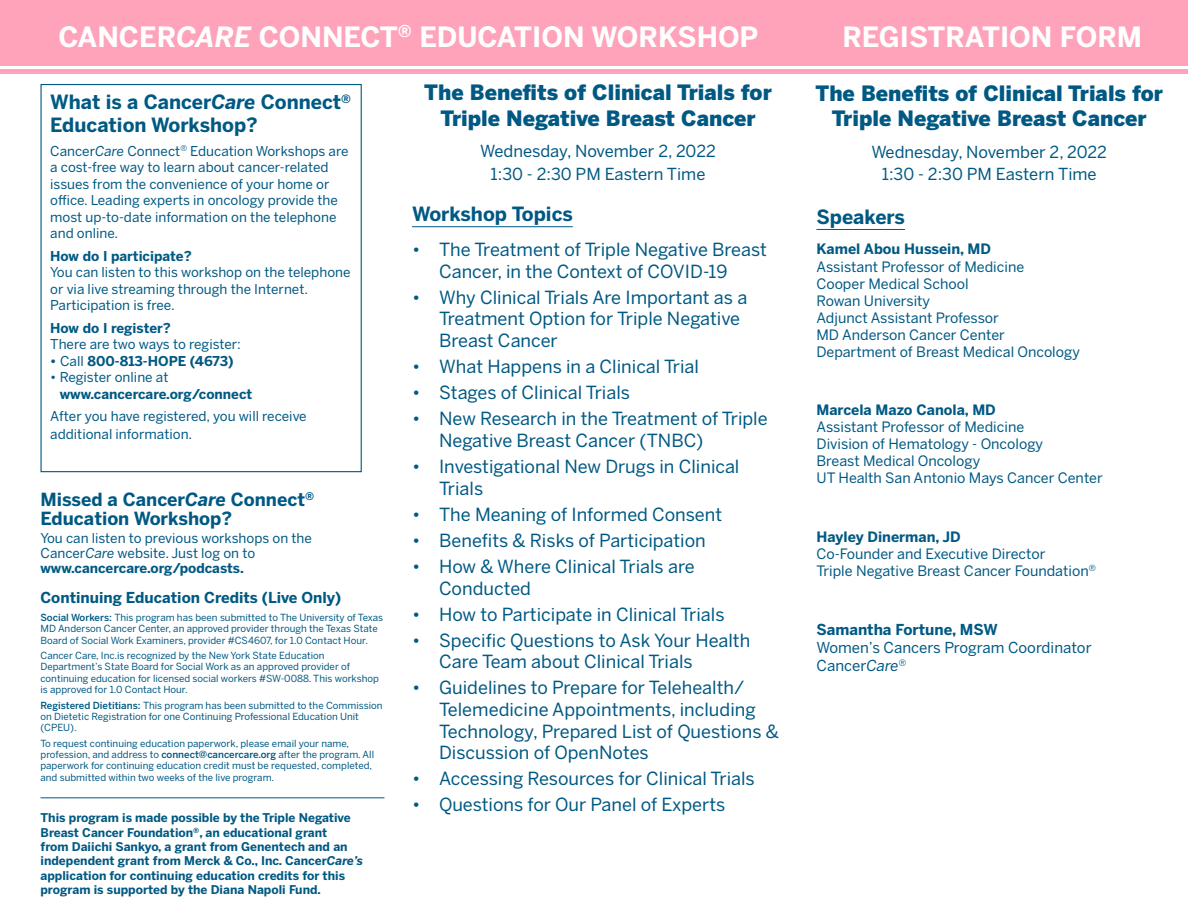
<style>
.page{position:relative;width:1188px;height:918px;background:#fff}
.page>*{position:absolute;margin:0;border:0;box-sizing:border-box;transform-origin:0 0}
.t1{font:700 27.75px "Benton Sans";color:#fff}
.About_Cancer_Care_Re{font:900 21px/25.2px "Benton Sans";color:#005983;text-align:center}
.Topics___Speakers{font:700 19.5px/22.5px "Benton Sans";color:#005983}
.t2{font:18px/21.6px "Benton Sans";color:#005983}
.t3{font:700 18px/19.5px "Benton Sans";color:#005983}
.Paragraph_Style_1{font:16.5px/22.5px "Benton Sans";color:#005983;text-align:center}
.Speaker_Title{font:15px/18px "Benton Sans";color:#005983}
.t4{font:700 15px "Benton Sans";color:#005983}
.Speaker_Title-2{font:14.25px/17.1px "Benton Sans";color:#005983}
.t5{font:13.5px/16.5px "Benton Sans";color:#005983}
.t6{font:700 13.5px/16.5px "Benton Sans";color:#005983}
.No_Line_Temp_Fix_Fun{font:700 12px/14.4px "Benton Sans";color:#005983}
.No_Line_Temp_Fix{font:9.75px/11.2px "Benton Sans";color:#005983}
.s1{font-style:italic}
.s2{font-weight:700}
.s3{font-weight:400}
.s4{font-weight:500}
</style>
<div class="page">
<div style="left:0;top:0;width:1188px;height:66px;background:#ffa3bb"></div>
<div style="left:0;top:69px;width:1188px;height:5px;background:#ffa3bb"></div>
<hr style="left:412px;top:226px;width:161px;height:1px;background:#005983">
<hr style="left:816px;top:229px;width:89px;height:1px;background:#005983">
<div style="left:40px;top:84px;width:322px;height:388px;border:1px solid #005983"></div>
<hr style="left:40px;top:797px;width:344px;height:1px;background:#005983">
<p class="t1" style="left:58px;top:20px;width:702px">CANCER<span class="s1">CARE</span> CONNECT<sup>®</sup> EDUCATION WORKSHOP</p>
<p class="t1" style="left:842px;top:20px;width:301px">REGISTRATION FORM</p>
<p class="About_Cancer_Care_Re" style="left:424px;top:80px;width:349px">The Benefits of Clinical Trials for<br>Triple Negative Breast Cancer</p>
<p class="Paragraph_Style_1" style="left:480px;top:140px;width:237px">Wednesday, November 2, 2022<br>1:30 - 2:30 PM Eastern Time</p>
<p class="Topics___Speakers" style="left:412px;top:202px;width:162px">Workshop Topics</p>
<p class="t2" style="left:439px;top:239px;width:329px;text-indent:-27px">• The Treatment of Triple Negative Breast<br>Cancer, in the Context of COVID-19</p>
<p class="t2" style="left:439px;top:286px;width:310px;text-indent:-27px">• Why Clinical Trials Are Important as a<br>Treatment Option for Triple Negative<br>Breast Cancer</p>
<p class="t2" style="left:412px;top:356px;width:288px">• What Happens in a Clinical Trial</p>
<p class="t2" style="left:412px;top:382px;width:220px">• Stages of Clinical Trials</p>
<p class="t2" style="left:439px;top:408px;width:330px;text-indent:-27px">• New Research in the Treatment of Triple<br>Negative Breast Cancer (TNBC)</p>
<p class="t2" style="left:439px;top:456px;width:302px;text-indent:-27px">• Investigational New Drugs in Clinical<br>Trials</p>
<p class="t2" style="left:412px;top:503px;width:312px">• The Meaning of Informed Consent</p>
<p class="t2" style="left:412px;top:529px;width:295px">• Benefits &amp; Risks of Participation</p>
<p class="t2" style="left:439px;top:555px;width:257px;text-indent:-27px">• How &amp; Where Clinical Trials are<br>Conducted</p>
<p class="t2" style="left:412px;top:603px;width:314px">• How to Participate in Clinical Trials</p>
<p class="t2" style="left:439px;top:629px;width:313px;text-indent:-27px">• Specific Questions to Ask Your Health<br>Care Team about Clinical Trials</p>
<p class="t2" style="left:439px;top:677px;width:341px;text-indent:-27px">• Guidelines to Prepare for Telehealth/ Telemedicine Appointments, including Technology, Prepared List of Questions &amp; Discussion of OpenNotes</p>
<p class="t2" style="left:412px;top:768px;width:344px">• Accessing Resources for Clinical Trials</p>
<p class="t2" style="left:412px;top:794px;width:315px">• Questions for Our Panel of Experts</p>
<p class="About_Cancer_Care_Re" style="left:815px;top:80px;width:349px">The Benefits of Clinical Trials for<br>Triple Negative Breast Cancer</p>
<p class="Paragraph_Style_1" style="left:871px;top:140px;width:237px">Wednesday, November 2, 2022<br>1:30 - 2:30 PM Eastern Time</p>
<p class="Topics___Speakers" style="left:816px;top:205px;width:90px">Speakers</p>
<p class="Speaker_Title-2" style="left:816px;top:241px;width:265px"><span class="s2">Kamel Abou Hussein, MD<br></span>Assistant Professor of Medicine<br>Cooper Medical School<br>Rowan University<br>Adjunct Assistant Professor<br>MD Anderson Cancer Center<br>Department of Breast Medical Oncology</p>
<p class="Topics___Speakers" style="left:50px;top:90px;width:302px">What is a Cancer<span class="s1">Care</span> Connect<sup>®<br></sup>Education Workshop?</p>
<p class="t5" style="left:50px;top:142px;width:300px">Cancer<span class="s1">Care</span> Connect<sup>®</sup> Education Workshops are a cost-free way to learn about cancer-related issues from the convenience of your home or office. Leading experts in oncology provide the most up-to-date information on the telephone and online.</p>
<p class="t5" style="left:50px;top:247px;width:302px"><span class="s2">How do I participate?<br></span>You can listen to this workshop on the telephone or via live streaming through the Internet.<br>Participation is free.</p>
<p class="t5" style="left:50px;top:319px;width:192px"><span class="s2">How do I register?<br></span>There are two ways to register:</p>
<p class="t6" style="left:50px;top:352px;width:185px">• <span class="s3">Call</span> 800-813-HOPE (4673)</p>
<p class="t6" style="left:60px;top:369px;width:194px;text-indent:-9px"><span class="s3">• Register online at </span>www.cancercare.org/connect</p>
<p class="t5" style="left:50px;top:407px;width:258px;line-height:18px">After you have registered, you will receive additional information.</p>
<p class="Speaker_Title-2" style="left:816px;top:401px;width:288px"><span class="s2">Marcela Mazo Canola, MD<br></span>Assistant Professor of Medicine<br>Division of Hematology - Oncology<br>Breast Medical Oncology<br>UT Health San Antonio Mays Cancer Center</p>
<p class="t3" style="left:40px;top:489px;width:275px">Missed a Cancer<span class="s1">Care</span> Connect<sup>®<br></sup>Education Workshop?</p>
<p class="t5" style="left:40px;top:531px;width:273px;line-height:15px">You can listen to previous workshops on the<br>Cancer<span class="s1">Care</span> website. Just log on to <span class="s2">www.cancercare.org/podcasts.</span></p>
<p class="t4" style="left:40px;top:589px;width:302px">Continuing Education Credits (Live Only)</p>
<p class="No_Line_Temp_Fix" style="left:40px;top:612px;width:344px"><span class="s4">Social Workers:</span> This program has been submitted to The University of Texas<br>MD Anderson Cancer Center, an approved provider through the Texas State<br>Board of Social Work Examiners, provider #CS4607, for 1.0 Contact Hour.</p>
<p class="No_Line_Temp_Fix" style="left:40px;top:650px;width:340px">Cancer Care, Inc.is recognized by the New York State Education Department’s State Board for Social Work as an approved provider of continuing education for licensed social workers #SW-0088. This workshop is approved for 1.0 Contact Hour.</p>
<p class="No_Line_Temp_Fix" style="left:40px;top:699px;width:344px"><span class="s4">Registered Dietitians:</span> This program has been submitted to the Commission on Dietetic Registration for one Continuing Professional Education Unit (CPEU).</p>
<p class="No_Line_Temp_Fix" style="left:40px;top:737px;width:335px">To request continuing education paperwork, please email your name, profession, and address to <span class="s4">connect@cancercare.org</span> after the program. All paperwork for continuing education credit must be requested, completed, and submitted within two weeks of the live program.</p>
<p class="No_Line_Temp_Fix_Fun" style="left:40px;top:810px;width:324px">This program is made possible by the Triple Negative Breast Cancer Foundation<sup>®</sup>, an educational grant<br>from Daiichi Sankyo, a grant from Genentech and an independent grant from Merck &amp; Co., Inc. Cancer<span class="s1">Care’s </span>application for continuing education credits for this program is supported by the Diana Napoli Fund.</p>
<p class="Speaker_Title-2" style="left:816px;top:528px;width:281px"><span class="s2">Hayley Dinerman, JD<br></span>Co-Founder and Executive Director<br>Triple Negative Breast Cancer Foundation<sup>®</sup></p>
<p class="Speaker_Title" style="left:816px;top:620px;width:277px"><span class="s2">Samantha Fortune, MSW<br></span>Women’s Cancers Program Coordinator<br>Cancer<span class="s1">Care</span><sup>®</sup></p>
</div>
